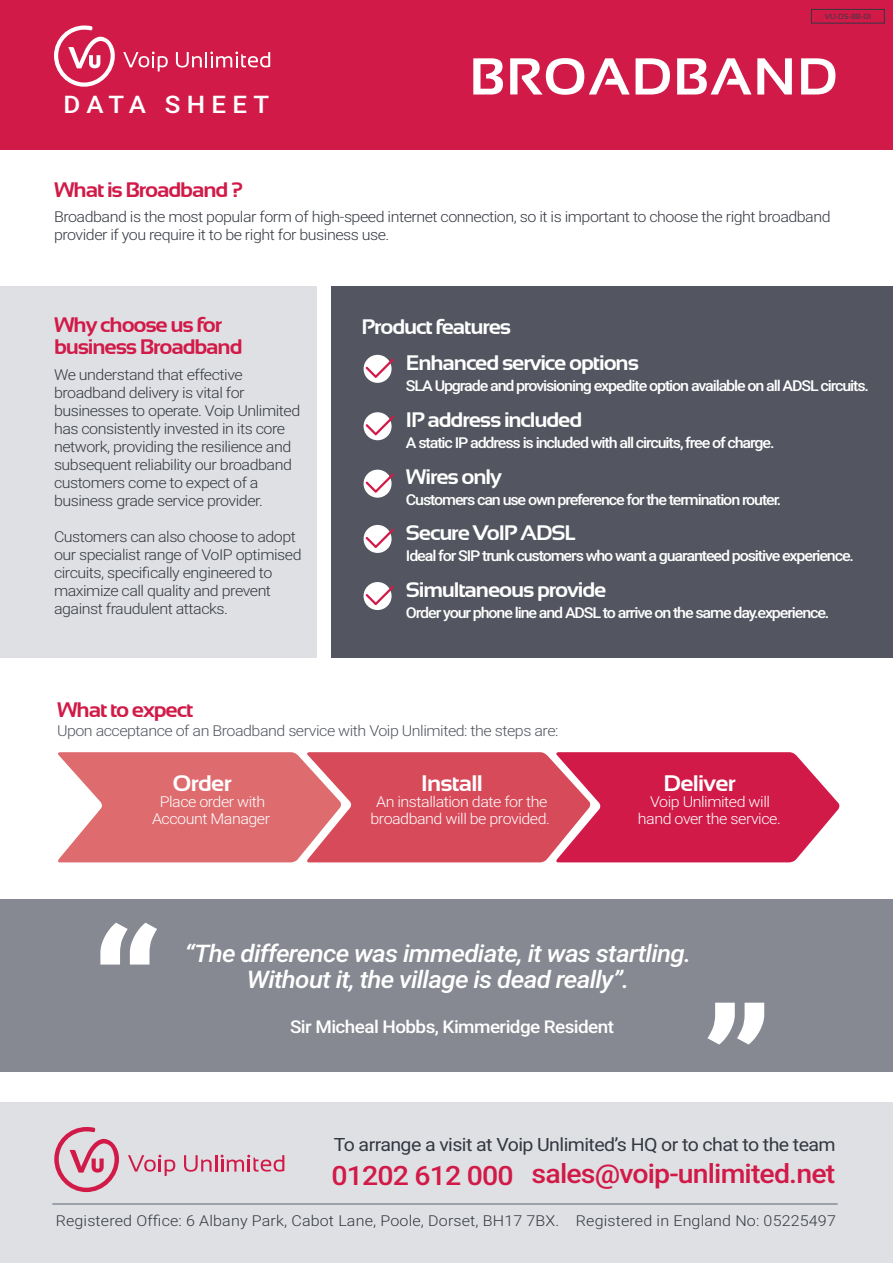
<style>
.page{position:relative;width:893px;height:1263px;background:#fff}
.page>*{position:absolute;margin:0;border:0;box-sizing:border-box;transform-origin:0 0}
.t1{font:700 164.25px "Roboto";color:#fff;scale:1.07 1}
.t2{font:700 51.75px "Sansation";letter-spacing:.02em;color:#fff;scale:1.07 1}
.t3{font:500 26.7px "Roboto";letter-spacing:-.03em;color:#d11a48;scale:1.07 1}
.t4{font:italic 500 24.3px/26.5px "Roboto";letter-spacing:-.03em;color:#fff;text-align:center;scale:1.07 1}
.t5{font:500 24.3px "Roboto";letter-spacing:.24em;color:#fff;scale:1.07 1}
.t6{font:700 22.5px "Sansation";letter-spacing:-.03em;color:#fff;scale:1.07 1}
.t7{font:700 21px/36.6px "Sansation";letter-spacing:-.05em;color:#fff;scale:1.07 1}
.t8{font:700 21px/22.5px "Sansation";letter-spacing:-.05em;color:#d11a48;scale:1.07 1}
.t9{font:18.3px "Roboto";letter-spacing:-.03em;color:#343841;scale:1.07 1}
.t10{font:500 17.7px "Roboto";letter-spacing:-.03em;color:#fff;scale:1.07 1}
.t11{font:300 15px/18px "Roboto";letter-spacing:-.03em;color:#343841;scale:1.07 1}
.t12{font:500 15px "Roboto";letter-spacing:-.07em;color:#fff;scale:1.07 1}
.t13{font:300 15px/16.5px "Roboto";letter-spacing:-.03em;color:#fff;text-align:center;scale:1.07 1}
.t14{font:300 15px "Roboto";letter-spacing:.01em;color:#343841;scale:1.07 1}
.t15{font:300 15px "Roboto";letter-spacing:-.03em;color:#535660;scale:1.07 1}
.t16{font:7.5px "Sansation";color:#343841}
</style>
<div class="page">
<div style="left:0;top:0;width:893px;height:150px;background:#d11a48"></div>
<svg style="left:123px;top:52px;width:45px;height:19px"></svg>
<svg style="left:176px;top:52px;width:94px;height:16px"></svg>
<svg style="left:54px;top:25px;width:61px;height:62px"></svg>
<div style="left:0;top:287px;width:317px;height:371px;background:#dfe0e3"></div>
<div style="left:332px;top:287px;width:561px;height:371px;background:#535660"></div>
<div style="left:364px;top:355px;width:28px;height:28px;background:#fff;border-radius:50%"></div>
<svg style="left:366px;top:358px;width:28px;height:20px"></svg>
<div style="left:364px;top:412px;width:28px;height:28px;background:#fff;border-radius:50%"></div>
<svg style="left:366px;top:416px;width:28px;height:19px"></svg>
<div style="left:364px;top:470px;width:28px;height:28px;background:#fff;border-radius:50%"></div>
<svg style="left:366px;top:473px;width:28px;height:20px"></svg>
<div style="left:364px;top:525px;width:28px;height:28px;background:#fff;border-radius:50%"></div>
<svg style="left:366px;top:528px;width:28px;height:20px"></svg>
<div style="left:364px;top:582px;width:28px;height:28px;background:#fff;border-radius:50%"></div>
<svg style="left:366px;top:586px;width:28px;height:19px"></svg>
<svg style="left:58px;top:752px;width:782px;height:110px;background:#da5468"></svg>
<div style="left:0;top:899px;width:893px;height:172px;background:#868991"></div>
<div style="left:0;top:1102px;width:893px;height:161px;background:#dfe0e3"></div>
<hr style="left:52px;top:1203px;width:786px;height:1px;background:#343841">
<svg style="left:128px;top:1155px;width:47px;height:21px"></svg>
<svg style="left:184px;top:1155px;width:100px;height:17px"></svg>
<svg style="left:54px;top:1127px;width:65px;height:65px"></svg>
<div style="left:811px;top:9px;width:73px;height:14px;border:1px solid #343841"></div>
<h3 class="t5" style="left:64px;top:90px;width:194px">DATA SHEET</h3>
<p class="t16" style="left:825px;top:12px;width:48px">VU-DS-BB-01</p>
<h2 class="t2" style="left:469px;top:48px;width:346px">BROADBAND</h2>
<h3 class="t8" style="left:54px;top:178px;width:178px">What is Broadband ?</h3>
<p class="t11" style="left:54px;top:208px;width:727px">Broadband is the most popular form of high-speed internet connection, so it is important to choose the right broadband provider if you require it to be right for business use.</p>
<h3 class="t8" style="left:54px;top:313px;width:178px">Why choose us for business Broadband</h3>
<p class="t11" style="left:54px;top:365px;width:232px">We understand that effective broadband delivery is vital for businesses to operate. Voip Unlimited has consistently invested in its core network, providing the resilience and subsequent reliability our broadband customers come to expect of a business grade service provider.</p>
<p class="t11" style="left:54px;top:527px;width:233px">Customers can also choose to adopt our specialist range of VoIP optimised circuits, specifically engineered to maximize call quality and prevent against fraudulent attacks.</p>
<h3 class="t7" style="left:406px;top:308px;width:219px;text-indent:-45px">Product features<br>Enhanced service options</h3>
<p class="t12" style="left:406px;top:377px;width:434px">SLA Upgrade and provisioning expedite option available on all ADSL circuits.</p>
<h3 class="t7" style="left:406px;top:401px;width:166px">IP address included</h3>
<p class="t12" style="left:406px;top:434px;width:346px">A static IP address is included with all circuits, free of charge.</p>
<h3 class="t7" style="left:406px;top:458px;width:91px">Wires only</h3>
<p class="t12" style="left:406px;top:491px;width:352px">Customers can use own preference for the termination router.</p>
<h3 class="t7" style="left:406px;top:515px;width:161px">Secure VoIP ADSL</h3>
<p class="t12" style="left:406px;top:547px;width:420px">Ideal for SIP trunk customers who want a guaranteed positive experience.</p>
<h3 class="t7" style="left:406px;top:571px;width:189px">Simultaneous provide</h3>
<p class="t12" style="left:406px;top:604px;width:397px">Order your phone line and ADSL to arrive on the same day.experience.</p>
<h3 class="t8" style="left:57px;top:698px;width:129px">What to expect</h3>
<p class="t15" style="left:57px;top:722px;width:470px">Upon acceptance of an Broadband service with Voip Unlimited: the steps are:</p>
<h3 class="t6" style="left:172px;top:770px;width:57px">Order</h3>
<p class="t13" style="left:152px;top:794px;width:112px">Place order with<br>Account Manager</p>
<h3 class="t6" style="left:421px;top:770px;width:59px">Install</h3>
<p class="t13" style="left:370px;top:794px;width:169px">An installation date for the broadband will be provided.</p>
<h3 class="t6" style="left:663px;top:770px;width:69px">Deliver</h3>
<p class="t13" style="left:638px;top:794px;width:135px">Voip Unlimited will hand over the service.</p>
<h1 class="t1" style="left:91px;top:896px;width:68px">“</h1>
<h3 class="t4" style="left:185px;top:940px;width:475px">“The difference was immediate, it was startling.<br>Without it, the village is dead really”.</h3>
<p class="t10" style="left:290px;top:1017px;width:304px">Sir Micheal Hobbs, Kimmeridge Resident</p>
<h1 class="t1" style="left:774px;top:1071px;width:68px;rotate:-180deg">“</h1>
<p class="t9" style="left:334px;top:1134px;width:471px">To arrange a visit at Voip Unlimited’s HQ or to chat to the team</p>
<h3 class="t3" style="left:332px;top:1158px;width:472px">01202 612 000 sales@voip-unlimited.net</h3>
<p class="t14" style="left:56px;top:1212px;width:731px">Registered Office: 6 Albany Park, Cabot Lane, Poole, Dorset, BH17 7BX. Registered in England No: 05225497</p>
</div>
